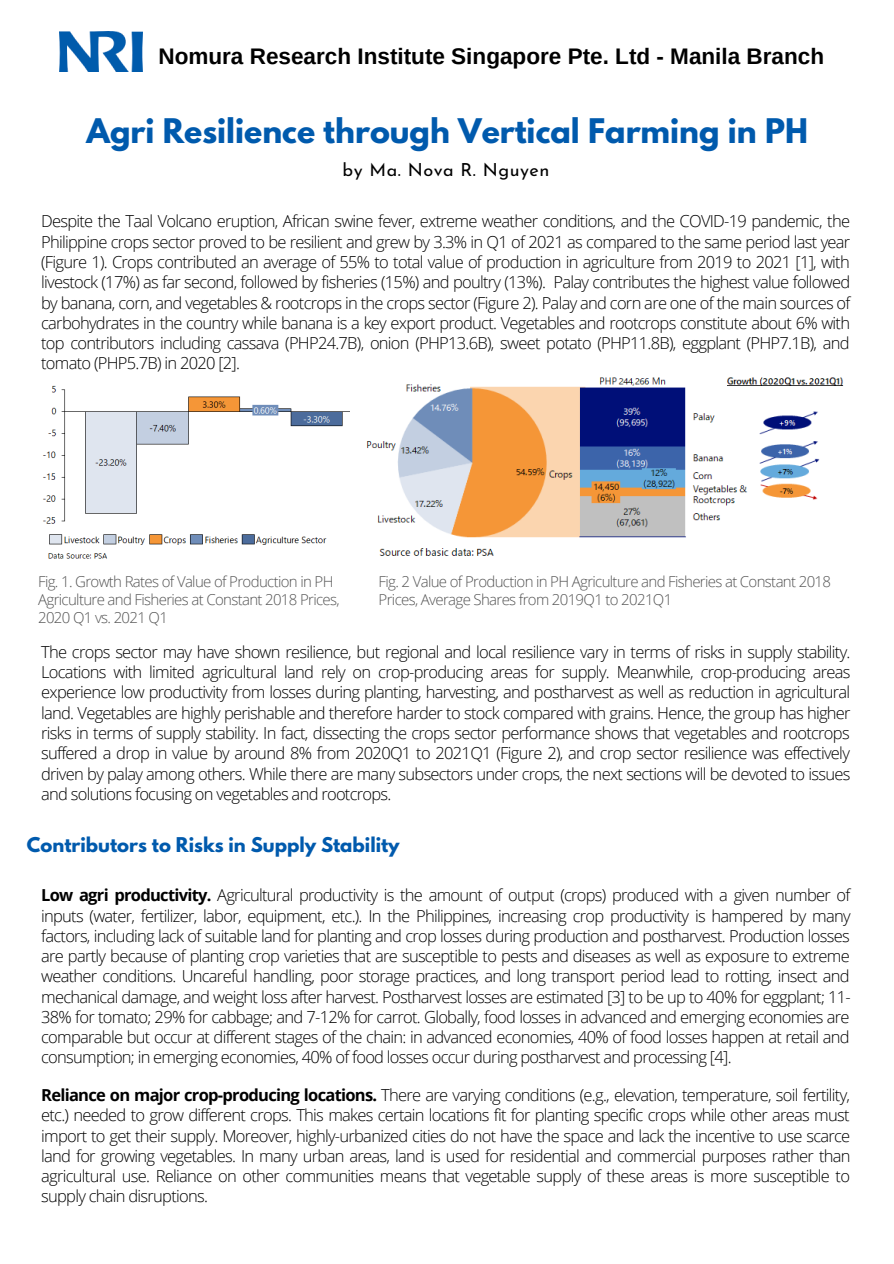
<style>
.page{position:relative;width:894px;height:1264px;background:#fff}
.page>*{position:absolute;margin:0;border:0;box-sizing:border-box;transform-origin:0 0}
.t1{font:700 30px "League Spartan";color:#005aad}
.t2{font:700 22.5px "Arimo";color:#000}
.t3{font:700 18px "League Spartan";color:#005aad}
.t4{font:18px "Josefin Sans";letter-spacing:.03em;color:#000}
.t5{font:300 16.5px/20.2px "Open Sans";letter-spacing:-.045em;color:#000;text-align:justify}
.t6{font:300 15px/18px "Open Sans";letter-spacing:-.045em;color:#545454}
.s1{font-weight:700}
</style>
<div class="page">
<img style="left:60px;top:32px;width:82px;height:39px">
<img style="left:42px;top:385px;width:307px;height:174px">
<img style="left:366px;top:377px;width:478px;height:179px">
<p class="t2" style="left:158px;top:44px;width:667px">Nomura Research Institute Singapore Pte. Ltd - Manila Branch</p>
<p class="t1" style="left:86px;top:115px;width:722px">Agri Resilience through Vertical Farming in PH</p>
<p class="t4" style="left:342px;top:163px;width:208px">by Ma. Nova R. Nguyen</p>
<p class="t5" style="left:41px;top:211px;width:810px">Despite the Taal Volcano eruption, African swine fever, extreme weather conditions, and the COVID-19 pandemic, the Philippine crops sector proved to be resilient and grew by 3.3% in Q1 of 2021 as compared to the same period last year (Figure 1). Crops contributed an average of 55% to total value of production in agriculture from 2019 to 2021 [1], with livestock (17%) as far second, followed by fisheries (15%) and poultry (13%). Palay contributes the highest value followed by banana, corn, and vegetables &amp; rootcrops in the crops sector (Figure 2). Palay and corn are one of the main sources of carbohydrates in the country while banana is a key export product. Vegetables and rootcrops constitute about 6% with top contributors including cassava (PHP24.7B), onion (PHP13.6B), sweet potato (PHP11.8B), eggplant (PHP7.1B), and tomato (PHP5.7B) in 2020 [2].</p>
<p class="t6" style="left:38px;top:572px;width:303px">Fig. 1. Growth Rates of Value of Production in PH<br>Agriculture and Fisheries at Constant 2018 Prices,<br>2020 Q1 vs. 2021 Q1</p>
<p class="t6" style="left:378px;top:572px;width:454px">Fig. 2 Value of Production in PH Agriculture and Fisheries at Constant 2018<br>Prices, Average Shares from 2019Q1 to 2021Q1</p>
<p class="t5" style="left:41px;top:641px;width:810px">The crops sector may have shown resilience, but regional and local resilience vary in terms of risks in supply stability.<br>Locations with limited agricultural land rely on crop-producing areas for supply. Meanwhile, crop-producing areas experience low productivity from losses during planting, harvesting, and postharvest as well as reduction in agricultural land. Vegetables are highly perishable and therefore harder to stock compared with grains. Hence, the group has higher risks in terms of supply stability. In fact, dissecting the crops sector performance shows that vegetables and rootcrops suffered a drop in value by around 8% from 2020Q1 to 2021Q1 (Figure 2), and crop sector resilience was effectively driven by palay among others. While there are many subsectors under crops, the next sections will be devoted to issues and solutions focusing on vegetables and rootcrops.</p>
<p class="t3" style="left:27px;top:836px;width:374px">Contributors to Risks in Supply Stability</p>
<p class="t5" style="left:41px;top:884px;width:810px"><span class="s1">Low agri productivity.</span> Agricultural productivity is the amount of output (crops) produced with a given number of inputs (water, fertilizer, labor, equipment, etc.). In the Philippines, increasing crop productivity is hampered by many factors, including lack of suitable land for planting and crop losses during production and postharvest. Production losses are partly because of planting crop varieties that are susceptible to pests and diseases as well as exposure to extreme weather conditions. Uncareful handling, poor storage practices, and long transport period lead to rotting, insect and mechanical damage, and weight loss after harvest. Postharvest losses are estimated [3] to be up to 40% for eggplant; 11- 38% for tomato; 29% for cabbage; and 7-12% for carrot. Globally, food losses in advanced and emerging economies are comparable but occur at different stages of the chain: in advanced economies, 40% of food losses happen at retail and consumption; in emerging economies, 40% of food losses occur during postharvest and processing [4].</p>
<p class="t5" style="left:41px;top:1084px;width:810px"><span class="s1">Reliance on major crop-producing locations.</span> There are varying conditions (e.g., elevation, temperature, soil fertility, etc.) needed to grow different crops. This makes certain locations fit for planting specific crops while other areas must import to get their supply. Moreover, highly-urbanized cities do not have the space and lack the incentive to use scarce land for growing vegetables. In many urban areas, land is used for residential and commercial purposes rather than agricultural use. Reliance on other communities means that vegetable supply of these areas is more susceptible to supply chain disruptions.</p>
</div>
